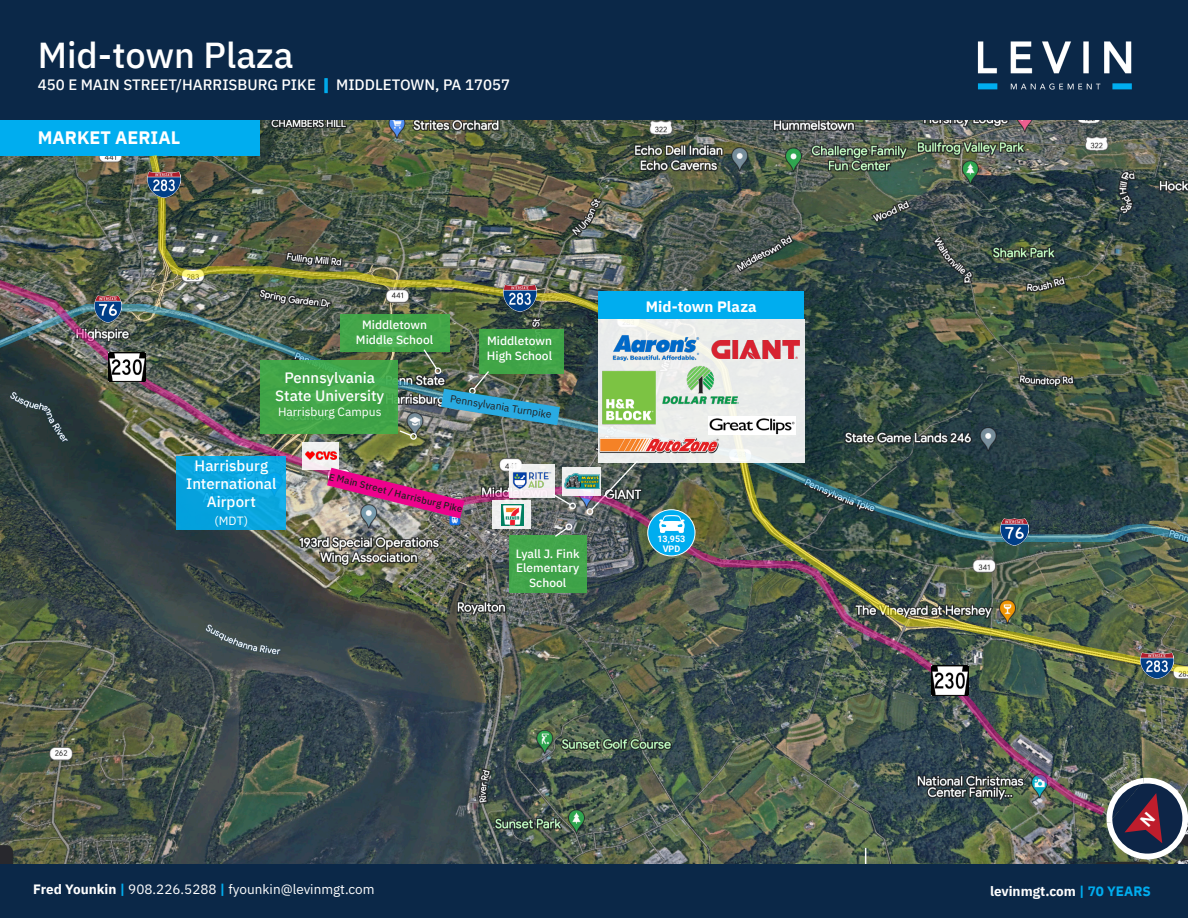
<style>
.page{position:relative;width:1188px;height:918px;background:#fff}
.page>*{position:absolute;margin:0;border:0;box-sizing:border-box;transform-origin:0 0}
.t1{font:500 36px "IBM Plex Sans";color:#fff}
.t2{font:700 18px "IBM Plex Sans";color:#fff}
.t3{font:500 15px/18px "IBM Plex Sans";color:#fff;text-align:center}
.t4{font:700 15px "IBM Plex Sans";color:#fff}
.t5{font:13.5px "IBM Plex Sans";color:#fff}
.t6{font:700 13.5px "IBM Plex Sans";color:#fff}
.t7{font:500 12px/14.4px "IBM Plex Sans";color:#fff;text-align:center}
.t8{font:12px "IBM Plex Sans";color:#fff}
.t9{font:10.2px "IBM Plex Sans";color:#231f20}
.t10{font:500 9.45px "IBM Plex Sans";color:#231f20}
.t11{font:700 9px "Roboto";color:#fff}
.s1{font-weight:700;color:#00adef}
.s2{font-weight:700}
.s3{color:#00adef}
</style>
<div class="page">
<img style="left:0;top:120px;width:1188px;height:744px">
<svg style="left:865px;top:848px;width:1px;height:16px"></svg>
<div style="left:0;top:120px;width:259px;height:36px;background:#00adef"></div>
<div style="left:0;top:0;width:1188px;height:120px;background:#0b2848"></div>
<img style="left:977px;top:41px;width:155px;height:49px">
<div style="left:0;top:864px;width:1188px;height:54px;background:#0b2848"></div>
<img style="left:148px;top:153px;width:1040px;height:531px">
<img style="left:0;top:272px;width:1106px;height:545px">
<svg style="left:553px;top:526px;width:16px;height:12px"></svg>
<div style="left:565px;top:523px;width:7px;height:7px;border:1px solid #fff;border-radius:50%"></div>
<div style="left:260px;top:360px;width:138px;height:74px;background:linear-gradient(to right,#42a648,#42a74b)"></div>
<svg style="left:398px;top:429px;width:15px;height:8px"></svg>
<div style="left:410px;top:433px;width:7px;height:7px;border:1px solid #fff;border-radius:50%"></div>
<svg style="left:340px;top:314px;width:110px;height:37px;background:#42a649"></svg>
<div style="left:479px;top:329px;width:85px;height:45px;background:#3fa447"></div>
<div style="left:509px;top:464px;width:46px;height:33px;background:linear-gradient(to right,#f8f4f6,#f1ecee)"></div>
<img style="left:512px;top:471px;width:41px;height:19px">
<div style="left:302px;top:442px;width:37px;height:27px;background:#f2f1f1"></div>
<img style="left:305px;top:451px;width:31px;height:9px">
<div style="left:176px;top:456px;width:110px;height:74px;background:linear-gradient(to right,#07a3de,#0eaae4)"></div>
<svg style="left:551px;top:493px;width:21px;height:13px"></svg>
<div style="left:569px;top:502px;width:7px;height:8px;border:1px solid #fff;border-radius:50%"></div>
<div style="left:648px;top:510px;width:47px;height:46px;background:#00adef;border-radius:50%"></div>
<div style="left:647px;top:509px;width:48px;height:47px;border:1px solid #fff;border-radius:50%"></div>
<svg style="left:659px;top:515px;width:26px;height:18px"></svg>
<img style="left:108px;top:352px;width:37px;height:30px">
<img style="left:932px;top:666px;width:37px;height:30px">
<img style="left:1001px;top:518px;width:27px;height:28px">
<img style="left:94px;top:295px;width:28px;height:28px">
<img style="left:148px;top:171px;width:33px;height:27px">
<img style="left:1141px;top:652px;width:33px;height:27px">
<img style="left:503px;top:285px;width:33px;height:26px">
<svg style="left:562px;top:467px;width:39px;height:28px"></svg>
<img style="left:565px;top:473px;width:34px;height:16px">
<div style="left:493px;top:501px;width:38px;height:28px;background:#efefee"></div>
<img style="left:501px;top:504px;width:22px;height:22px">
<img style="left:327px;top:468px;width:137px;height:51px">
<img style="left:422px;top:348px;width:142px;height:81px">
<img style="left:709px;top:417px;width:86px;height:18px">
<img style="left:1103px;top:775px;width:85px;height:85px">
<p class="t1" style="left:38px;top:27px;width:257px">Mid-town Plaza</p>
<p class="t3" style="left:38px;top:75px;width:474px">450 E MAIN STREET/HARRISBURG PIKE <span class="s1">|</span> MIDDLETOWN, PA 17057</p>
<p class="t2" style="left:38px;top:123px;width:144px">MARKET AERIAL</p>
<p class="t7" style="left:362px;top:317px;width:66px">Middletown</p>
<p class="t7" style="left:356px;top:331px;width:79px">Middle School</p>
<p class="t7" style="left:487px;top:333px;width:66px">Middletown</p>
<p class="t7" style="left:487px;top:347px;width:67px">High School</p>
<p class="t3" style="left:275px;top:368px;width:111px">Pennsylvania<br>State University</p>
<p class="t8" style="left:278px;top:402px;width:105px">Harrisburg Campus</p>
<p class="t9" style="left:452px;top:391px;width:104px;rotate:9deg">Pennsylvania Turnpike</p>
<p class="t3" style="left:186px;top:455px;width:92px">Harrisburg<br>International<br>Airport</p>
<p class="t8" style="left:215px;top:511px;width:35px">(MDT)</p>
<p class="t10" style="left:331px;top:469px;width:139px;rotate:14deg">E Main Street / Harrisburg Pike</p>
<p class="t7" style="left:516px;top:545px;width:65px">Lyall J. Fink<br>Elementary<br>School</p>
<p class="t4" style="left:646px;top:295px;width:112px">Mid-town Plaza</p>
<p class="t11" style="left:657px;top:533px;width:30px">13,953</p>
<p class="t11" style="left:663px;top:542px;width:19px">VPD</p>
<p class="t5" style="left:33px;top:879px;width:343px"><span class="s2">Fred Younkin</span> <span class="s1">|</span> 908.226.5288 <span class="s1">|</span> fyounkin@levinmgt.com</p>
<p class="t6" style="left:990px;top:880px;width:162px">levinmgt.com <span class="s3">| 70 YEARS</span></p>
</div>
